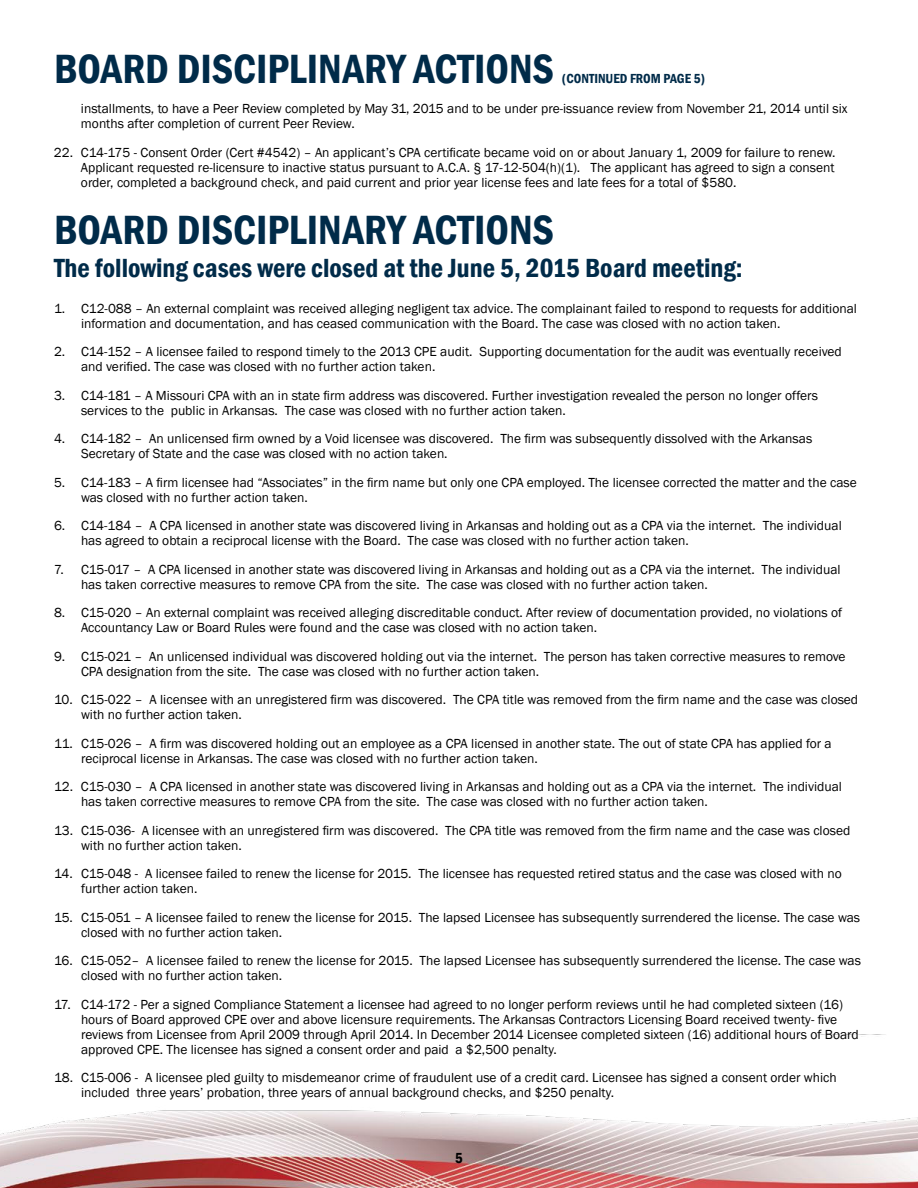
<style>
.page{position:relative;width:918px;height:1188px;background:#fff}
.page>*{position:absolute;margin:0;border:0;box-sizing:border-box;transform-origin:0 0}
.t1{font:600 condensed 42px "Franklin Gothic";color:#002b49}
.t2{font:600 condensed 27px "Franklin Gothic";color:#002b49}
.t3{font:600 condensed 15px "Franklin Gothic";color:#000}
.t4{font:13.5px/15px "Franklin Gothic";color:#000}
.t5{font:600 condensed 13.5px "Franklin Gothic";color:#002b49}
</style>
<div class="page">
<img style="left:0;top:1034px;width:918px;height:154px">
<h1 class="t1" style="left:54px;top:52px;width:502px">BOARD DISCIPLINARY ACTIONS</h1>
<p class="t5" style="left:562px;top:73px;width:145px">(CONTINUED FROM PAGE 5)</p>
<p class="t4" style="left:81px;top:102px;width:768px">installments, to have a Peer Review completed by May 31, 2015 and to be under pre-issuance review from November 21, 2014 until six months after completion of current Peer Review.</p>
<p class="t4" style="left:81px;top:145px;width:756px;text-align:justify;text-indent:-27px">22. C14-175 - Consent Order (Cert #4542) – An applicant’s CPA certificate became void on or about January 1, 2009 for failure to renew.<br>Applicant requested re-licensure to inactive status pursuant to A.C.A. § 17-12-504(h)(1). The applicant has agreed to sign a consent order, completed a background check, and paid current and prior year license fees and late fees for a total of $580.</p>
<h1 class="t1" style="left:54px;top:213px;width:502px">BOARD DISCIPLINARY ACTIONS</h1>
<h2 class="t2" style="left:54px;top:256px;width:690px">The following cases were closed at the June 5, 2015 Board meeting:</h2>
<p class="t4" style="left:81px;top:302px;width:777px;text-indent:-27px">1. C12-088 – An external complaint was received alleging negligent tax advice. The complainant failed to respond to requests for additional information and documentation, and has ceased communication with the Board. The case was closed with no action taken.</p>
<p class="t4" style="left:81px;top:345px;width:762px;text-indent:-27px">2. C14-152 – A licensee failed to respond timely to the 2013 CPE audit. Supporting documentation for the audit was eventually received and verified. The case was closed with no further action taken.</p>
<p class="t4" style="left:81px;top:389px;width:739px;text-indent:-27px">3. C14-181 – A Missouri CPA with an in state firm address was discovered. Further investigation revealed the person no longer offers services to the public in Arkansas. The case was closed with no further action taken.</p>
<p class="t4" style="left:81px;top:432px;width:733px;text-indent:-27px">4. C14-182 – An unlicensed firm owned by a Void licensee was discovered. The firm was subsequently dissolved with the Arkansas<br>Secretary of State and the case was closed with no action taken.</p>
<p class="t4" style="left:81px;top:476px;width:777px;text-indent:-27px">5. C14-183 – A firm licensee had “Associates” in the firm name but only one CPA employed. The licensee corrected the matter and the case was closed with no further action taken.</p>
<p class="t4" style="left:81px;top:519px;width:762px;text-indent:-27px">6. C14-184 – A CPA licensed in another state was discovered living in Arkansas and holding out as a CPA via the internet. The individual has agreed to obtain a reciprocal license with the Board. The case was closed with no further action taken.</p>
<p class="t4" style="left:81px;top:563px;width:761px;text-indent:-27px">7. C15-017 – A CPA licensed in another state was discovered living in Arkansas and holding out as a CPA via the internet. The individual has taken corrective measures to remove CPA from the site. The case was closed with no further action taken.</p>
<p class="t4" style="left:81px;top:606px;width:763px;text-indent:-27px">8. C15-020 – An external complaint was received alleging discreditable conduct. After review of documentation provided, no violations of<br>Accountancy Law or Board Rules were found and the case was closed with no action taken.</p>
<p class="t4" style="left:81px;top:650px;width:766px;text-indent:-27px">9. C15-021 – An unlicensed individual was discovered holding out via the internet. The person has taken corrective measures to remove<br>CPA designation from the site. The case was closed with no further action taken.</p>
<p class="t4" style="left:81px;top:693px;width:779px;text-indent:-27px">10. C15-022 – A licensee with an unregistered firm was discovered. The CPA title was removed from the firm name and the case was closed with no further action taken.</p>
<p class="t4" style="left:81px;top:737px;width:752px;text-indent:-27px">11. C15-026 – A firm was discovered holding out an employee as a CPA licensed in another state. The out of state CPA has applied for a reciprocal license in Arkansas. The case was closed with no further action taken.</p>
<p class="t4" style="left:81px;top:780px;width:763px;text-indent:-27px">12. C15-030 – A CPA licensed in another state was discovered living in Arkansas and holding out as a CPA via the internet. The individual has taken corrective measures to remove CPA from the site. The case was closed with no further action taken.</p>
<p class="t4" style="left:81px;top:824px;width:771px;text-indent:-27px">13. C15-036- A licensee with an unregistered firm was discovered. The CPA title was removed from the firm name and the case was closed with no further action taken.</p>
<p class="t4" style="left:81px;top:867px;width:762px;text-indent:-27px">14. C15-048 - A licensee failed to renew the license for 2015. The licensee has requested retired status and the case was closed with no further action taken.</p>
<p class="t4" style="left:81px;top:911px;width:781px;text-indent:-27px">15. C15-051 – A licensee failed to renew the license for 2015. The lapsed Licensee has subsequently surrendered the license. The case was closed with no further action taken.</p>
<p class="t4" style="left:81px;top:954px;width:781px;text-indent:-27px">16. C15-052– A licensee failed to renew the license for 2015. The lapsed Licensee has subsequently surrendered the license. The case was closed with no further action taken.</p>
<p class="t4" style="left:81px;top:998px;width:779px;text-indent:-27px">17. C14-172 - Per a signed Compliance Statement a licensee had agreed to no longer perform reviews until he had completed sixteen (16) hours of Board approved CPE over and above licensure requirements. The Arkansas Contractors Licensing Board received twenty- five reviews from Licensee from April 2009 through April 2014. In December 2014 Licensee completed sixteen (16) additional hours of Board approved CPE. The licensee has signed a consent order and paid a $2,500 penalty.</p>
<p class="t4" style="left:81px;top:1071px;width:757px;text-indent:-27px">18. C15-006 - A licensee pled guilty to misdemeanor crime of fraudulent use of a credit card. Licensee has signed a consent order which included three years’ probation, three years of annual background checks, and $250 penalty.</p>
<p class="t3" style="left:455px;top:1152px;width:9px">5</p>
</div>
